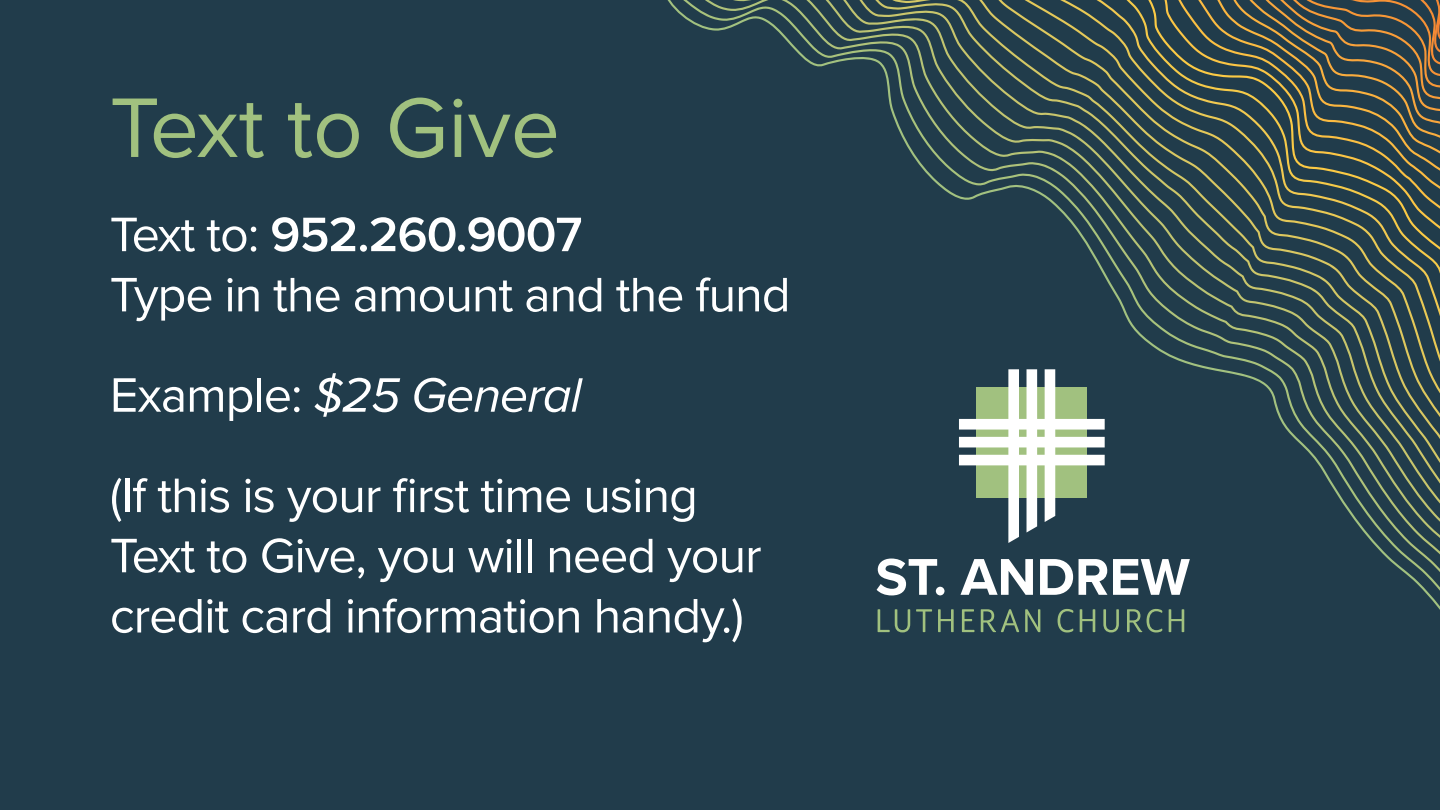
<style>
.page{position:relative;width:1440px;height:810px;background:#213c4b}
.page>*{position:absolute;margin:0;border:0;box-sizing:border-box;transform-origin:0 0}
.t1{font:87.6px "Proxima Nova";color:#a1c17f}
.t2{font:50.18px/60.2px "Proxima Nova";letter-spacing:-.02em;color:#fff}
.t3{font:600 50.18px "Proxima Nova";letter-spacing:-.02em;color:#fff}
.t4{font:italic 50.18px "Proxima Nova";letter-spacing:-.02em;color:#fff}
.s1{font-weight:400}
.s2{font-style:normal}
</style>
<div class="page">
<svg style="left:781px;top:0;width:659px;height:303px"></svg>
<svg style="left:877px;top:559px;width:60px;height:36px"></svg>
<div style="left:936px;top:587px;width:9px;height:8px;background:#fff;border-radius:50%"></div>
<svg style="left:960px;top:559px;width:73px;height:36px"></svg>
<svg style="left:1040px;top:559px;width:33px;height:36px"></svg>
<svg style="left:1079px;top:559px;width:28px;height:36px"></svg>
<svg style="left:1113px;top:559px;width:77px;height:36px"></svg>
<svg style="left:878px;top:609px;width:32px;height:23px"></svg>
<svg style="left:916px;top:609px;width:16px;height:23px"></svg>
<svg style="left:938px;top:609px;width:16px;height:23px"></svg>
<svg style="left:962px;top:609px;width:12px;height:23px"></svg>
<svg style="left:981px;top:609px;width:38px;height:23px"></svg>
<svg style="left:1025px;top:609px;width:15px;height:23px"></svg>
<svg style="left:1058px;top:609px;width:15px;height:24px"></svg>
<svg style="left:1080px;top:609px;width:15px;height:23px"></svg>
<svg style="left:1103px;top:609px;width:16px;height:23px"></svg>
<svg style="left:1127px;top:609px;width:35px;height:24px"></svg>
<svg style="left:1169px;top:609px;width:15px;height:23px"></svg>
<svg style="left:959px;top:369px;width:146px;height:174px"></svg>
<p class="t1" style="left:110px;top:62px;width:452px">Text to Give</p>
<p class="t3" style="left:110px;top:197px;width:474px"><span class="s1">Text to:</span> 952.260.9007</p>
<p class="t2" style="left:110px;top:262px;width:682px">Type in the amount and the fund</p>
<p class="t4" style="left:110px;top:358px;width:474px"><span class="s2">Example:</span> $25 General</p>
<p class="t2" style="left:110px;top:463px;width:653px">(If this is your first time using<br>Text to Give, you will need your credit card information handy.)</p>
</div>
